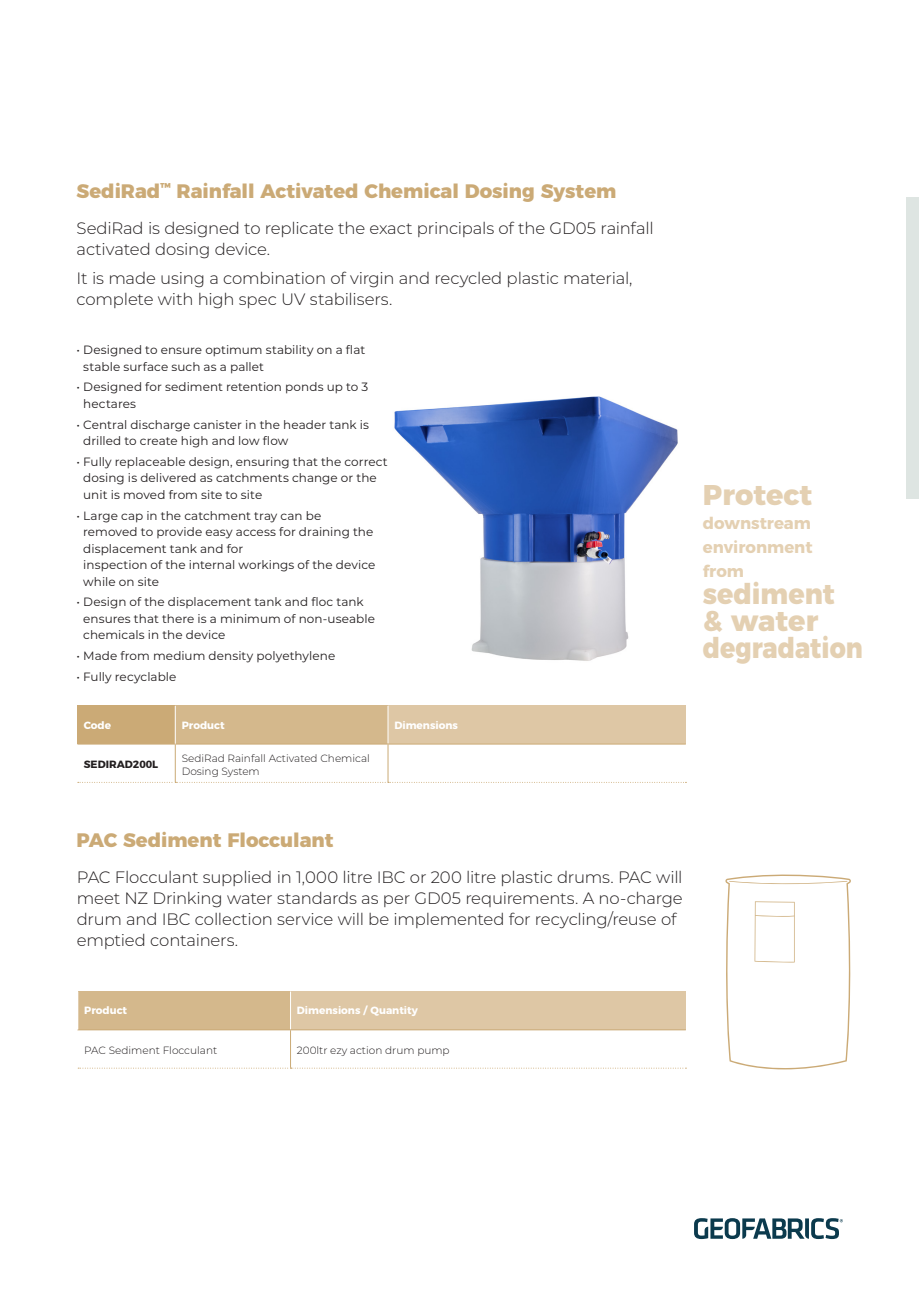
<style>
.page{position:relative;width:919px;height:1289px;background:#fff}
.page>*{position:absolute;margin:0;border:0;box-sizing:border-box;transform-origin:0 0}
.t1{font:800 28.5px "Montserrat";color:#e4d0b2}
.t2{font:800 28.5px "Montserrat";color:#e4d0b2;scale:.88 1}
.t3{font:800 28.5px "Montserrat";color:#e4d0b2;scale:.94 1}
.Subhead_1{font:800 19.5px "Montserrat";color:#cbaa76}
.Intro_Text_-_tech_sheet{font:300 16.5px/21px "Montserrat";letter-spacing:-.01em;color:#231f20}
.t4{font:700 16.5px/24px "Montserrat";color:#e4d0b2}
.Bullet_Points_-_tech_sheet{font:12px/16.5px "Montserrat";letter-spacing:.005em;color:#231f20}
.Intro_Text_-_tech_sheet-2{font:12px/16.5px "Montserrat";letter-spacing:.005em;color:#231f20}
.Table_Text_-_tech_sheet{font:300 10.5px/13.5px "Montserrat";color:#231f20}
.Table_Subhead_1_-_tech_sheet{font:700 10.5px "Montserrat";color:#fff}
.Table_Text_-_tech_sheet-2{font:700 10.5px "Montserrat";color:#231f20}
</style>
<div class="page">
<svg style="left:694px;top:1218px;width:148px;height:20px"></svg>
<div style="left:906px;top:197px;width:12px;height:301px;background:#dee5e2"></div>
<img style="left:394px;top:396px;width:284px;height:265px">
<div style="left:77px;top:705px;width:98px;height:39px;background:#cbaa76"></div>
<div style="left:175px;top:705px;width:213px;height:39px;background:#d4b88c"></div>
<div style="left:388px;top:705px;width:297px;height:39px;background:#dec7a5"></div>
<hr style="left:387px;top:744px;width:1px;height:38px;background:#cbaa76">
<hr style="left:387px;top:705px;width:1px;height:38px;background:#fff">
<hr style="left:175px;top:743px;width:213px;height:1px;background:#cbaa76">
<hr style="left:388px;top:743px;width:297px;height:1px;background:#cbaa76">
<hr style="left:175px;top:705px;width:1px;height:38px;background:#fff">
<hr style="left:175px;top:744px;width:1px;height:38px;background:#cbaa76">
<svg style="left:78px;top:782px;width:608px;height:1px"></svg>
<div style="left:78px;top:991px;width:212px;height:38px;background:#d4b88c"></div>
<div style="left:290px;top:991px;width:395px;height:38px;background:#dec7a5"></div>
<hr style="left:290px;top:1030px;width:1px;height:37px;background:#cbaa76">
<hr style="left:290px;top:991px;width:1px;height:38px;background:#fff">
<svg style="left:78px;top:1067px;width:608px;height:1px"></svg>
<hr style="left:77px;top:1029px;width:213px;height:1px;background:#cbaa76">
<hr style="left:290px;top:1029px;width:395px;height:1px;background:#cbaa76">
<svg style="left:725px;top:874px;width:126px;height:196px"></svg>
<p class="Subhead_1" style="left:77px;top:174px;width:541px">SediRad<sup>™</sup> Rainfall Activated Chemical Dosing System</p>
<p class="Intro_Text_-_tech_sheet" style="left:77px;top:217px;width:578px">SediRad is designed to replicate the exact principals of the GD05 rainfall activated dosing device.</p>
<p class="Intro_Text_-_tech_sheet" style="left:77px;top:267px;width:557px">It is made using a combination of virgin and recycled plastic material, complete with high spec UV stabilisers.</p>
<p class="Intro_Text_-_tech_sheet-2" style="left:83px;top:341px;width:283px;text-indent:-7px">• Designed to ensure optimum stability on a flat stable surface such as a pallet</p>
<p class="Bullet_Points_-_tech_sheet" style="left:83px;top:378px;width:286px;text-indent:-7px">• Designed for sediment retention ponds up to 3 hectares</p>
<p class="Bullet_Points_-_tech_sheet" style="left:83px;top:415px;width:287px;text-indent:-7px">• Central discharge canister in the header tank is drilled to create high and low flow</p>
<p class="Bullet_Points_-_tech_sheet" style="left:83px;top:453px;width:306px;text-indent:-7px">• Fully replaceable design, ensuring that the correct dosing is delivered as catchments change or the unit is moved from site to site</p>
<p class="Bullet_Points_-_tech_sheet" style="left:83px;top:506px;width:293px;text-indent:-7px">• Large cap in the catchment tray can be removed to provide easy access for draining the displacement tank and for<br>inspection of the internal workings of the device while on site</p>
<p class="Bullet_Points_-_tech_sheet" style="left:83px;top:593px;width:293px;text-indent:-7px">• Design of the displacement tank and floc tank ensures that there is a minimum of non-useable chemicals in the device</p>
<p class="Bullet_Points_-_tech_sheet" style="left:77px;top:647px;width:260px">• Made from medium density polyethylene</p>
<p class="Bullet_Points_-_tech_sheet" style="left:77px;top:668px;width:101px">• Fully recyclable</p>
<p class="Table_Subhead_1_-_tech_sheet" style="left:84px;top:716px;width:29px">Code</p>
<p class="Table_Subhead_1_-_tech_sheet" style="left:182px;top:716px;width:45px">Product</p>
<p class="Table_Subhead_1_-_tech_sheet" style="left:394px;top:716px;width:65px">Dimensions</p>
<p class="Table_Text_-_tech_sheet-2" style="left:84px;top:756px;width:76px">SEDIRAD200L</p>
<p class="Table_Text_-_tech_sheet" style="left:182px;top:750px;width:190px">SediRad Rainfall Activated Chemical<br>Dosing System</p>
<p class="t1" style="left:702px;top:471px;width:111px">Protect</p>
<p class="t4" style="left:702px;top:510px;width:110px">downstream</p>
<p class="t4" style="left:702px;top:534px;width:111px">environment from</p>
<p class="t3" style="left:702px;top:570px;width:142px">sediment</p>
<p class="t1" style="left:702px;top:597px;width:117px">&amp; water</p>
<p class="t2" style="left:702px;top:624px;width:183px">degradation</p>
<p class="Subhead_1" style="left:77px;top:823px;width:258px">PAC Sediment Flocculant</p>
<p class="Intro_Text_-_tech_sheet" style="left:77px;top:866px;width:607px">PAC Flocculant supplied in 1,000 litre IBC or 200 litre plastic drums. PAC will meet NZ Drinking water standards as per GD05 requirements. A no-charge drum and IBC collection service will be implemented for recycling/reuse of emptied containers.</p>
<p class="Table_Subhead_1_-_tech_sheet" style="left:84px;top:1002px;width:45px">Product</p>
<p class="Table_Subhead_1_-_tech_sheet" style="left:297px;top:1002px;width:123px">Dimensions / Quantity</p>
<p class="Table_Text_-_tech_sheet" style="left:84px;top:1043px;width:135px">PAC Sediment Flocculant</p>
<p class="Table_Text_-_tech_sheet" style="left:297px;top:1043px;width:154px">200ltr ezy action drum pump</p>
</div>
